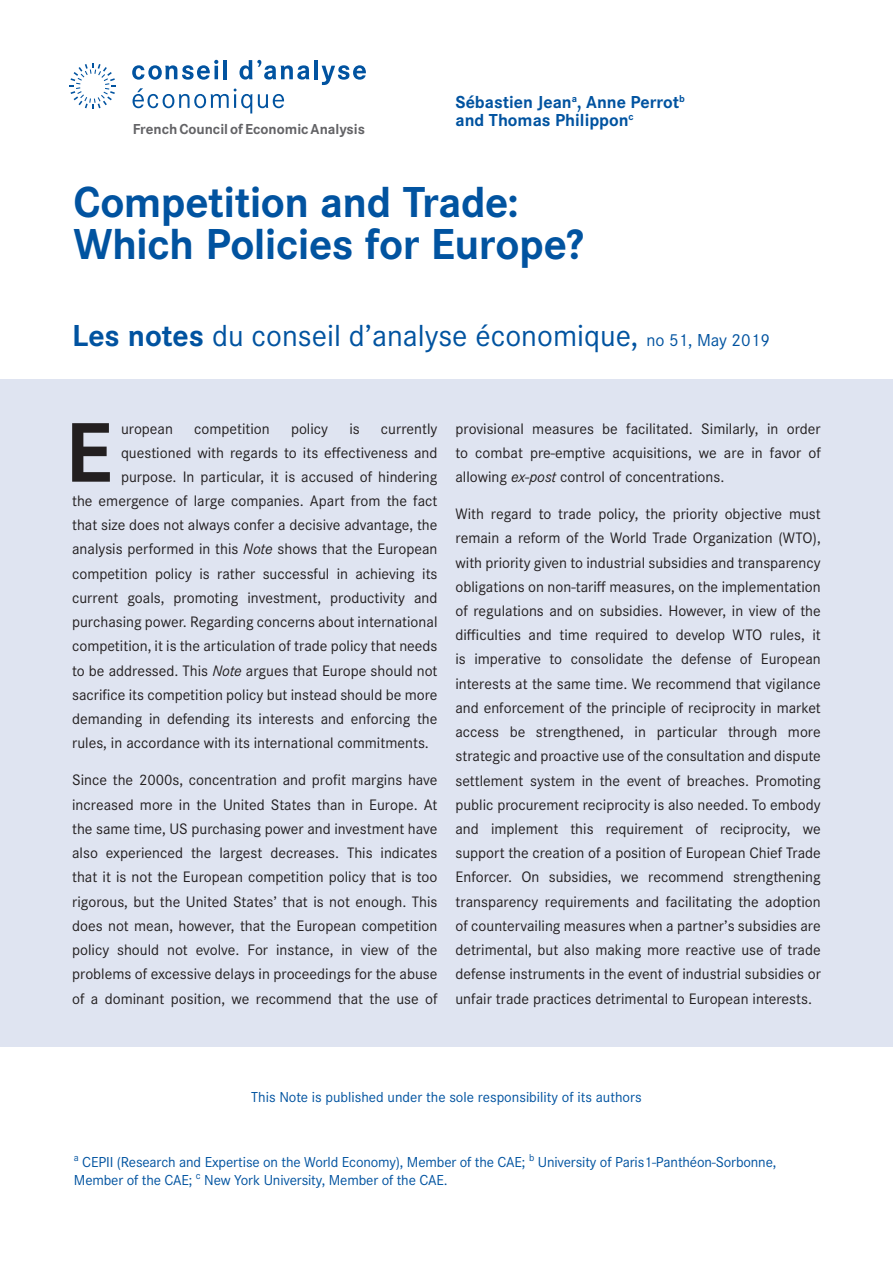
<style>
.page{position:relative;width:893px;height:1263px;background:#fff}
.page>*{position:absolute;margin:0;border:0;box-sizing:border-box;transform-origin:0 0}
.Résumé____lettrine{font:700 87.75px "Corporate S";color:#231f20}
.Titre_de_la_Note{font:700 45px/42px "Corporate S";letter-spacing:-.015em;color:#0153a0}
.t1{font:31.5px "Corporate S";color:#0153a0}
.Auteurs{font:700 18px/18px "Corporate S";color:#0153a0}
.Résumé{font:15.75px/24.2px "Corporate S";color:#231f20;text-align:justify}
.Résumé____lettrine-2{font:15.75px "Corporate S";color:#231f20}
.Organisme{font:15px/18px "Corporate S";letter-spacing:-.01em;color:#0153a0}
.t2{font:700 15px "Corporate S";color:#636366}
.s1{font-weight:700}
.s2{font-size:18px}
.s3{font-style:italic}
</style>
<div class="page">
<div style="left:0;top:379px;width:893px;height:667px;background:#dfe4f1"></div>
<svg style="left:132px;top:60px;width:86px;height:20px"></svg>
<hr style="left:223px;top:60px;width:4px;height:19px;background:#0153a0">
<svg style="left:239px;top:60px;width:70px;height:20px"></svg>
<hr style="left:314px;top:60px;width:3px;height:19px;background:#0153a0">
<svg style="left:322px;top:65px;width:44px;height:20px"></svg>
<svg style="left:133px;top:88px;width:151px;height:25px"></svg>
<svg style="left:70px;top:63px;width:46px;height:46px"></svg>
<p class="t2" style="left:133px;top:118px;width:234px">French Council of Economic Analysis</p>
<p class="Auteurs" style="left:455px;top:93px;width:231px">Sébastien Jean<sup>a</sup>, Anne Perrot<sup>b </sup>and Thomas Philippon<sup>c</sup></p>
<p class="Titre_de_la_Note" style="left:73px;top:179px;width:511px">Competition and Trade:<br>Which Policies for Europe?</p>
<p class="t1" style="left:72px;top:315px;width:699px"><span class="s1">Les notes</span> du conseil d’analyse économique, <span class="s2">no 51, May 2019</span></p>
<p class="Résumé____lettrine" style="left:65px;top:392px;width:49px">E</p>
<p class="Résumé____lettrine-2" style="left:121px;top:418px;width:54px">uropean</p>
<p class="Résumé____lettrine-2" style="left:194px;top:418px;width:77px">competition</p>
<p class="Résumé____lettrine-2" style="left:291px;top:418px;width:39px">policy</p>
<p class="Résumé____lettrine-2" style="left:349px;top:418px;width:12px">is</p>
<p class="Résumé____lettrine-2" style="left:381px;top:418px;width:58px">currently</p>
<p class="Résumé____lettrine-2" style="left:121px;top:442px;width:318px">questioned with regards to its effectiveness and</p>
<p class="Résumé____lettrine-2" style="left:121px;top:466px;width:318px">purpose. In particular, it is accused of hindering</p>
<p class="Résumé____lettrine-2" style="left:72px;top:490px;width:367px">the emergence of large companies. Apart from the fact</p>
<p class="Résumé____lettrine-2" style="left:72px;top:515px;width:367px">that size does not always confer a decisive advantage, the</p>
<p class="Résumé____lettrine-2" style="left:72px;top:539px;width:367px">analysis performed in this <span class="s3">Note</span> shows that the European</p>
<p class="Résumé____lettrine-2" style="left:72px;top:563px;width:367px">competition policy is rather successful in achieving its</p>
<p class="Résumé____lettrine-2" style="left:72px;top:587px;width:367px">current goals, promoting investment, productivity and</p>
<p class="Résumé____lettrine-2" style="left:72px;top:612px;width:367px">purchasing power. Regarding concerns about international</p>
<p class="Résumé____lettrine-2" style="left:72px;top:636px;width:367px">competition, it is the articulation of trade policy that needs</p>
<p class="Résumé____lettrine-2" style="left:72px;top:660px;width:367px">to be addressed. This <span class="s3">Note</span> argues that Europe should not</p>
<p class="Résumé____lettrine-2" style="left:72px;top:684px;width:367px">sacrifice its competition policy but instead should be more</p>
<p class="Résumé____lettrine-2" style="left:72px;top:708px;width:367px">demanding in defending its interests and enforcing the</p>
<p class="Résumé____lettrine-2" style="left:72px;top:733px;width:358px">rules, in accordance with its international commitments.</p>
<p class="Résumé" style="left:72px;top:767px;width:367px">Since the 2000s, concentration and profit margins have increased more in the United States than in Europe. At the same time, US purchasing power and investment have also experienced the largest decreases. This indicates that it is not the European competition policy that is too rigorous, but the United States’ that is not enough. This does not mean, however, that the European competition policy should not evolve. For instance, in view of the problems of excessive delays in proceedings for the abuse of a dominant position, we recommend that the use of</p>
<p class="Résumé" style="left:455px;top:416px;width:367px">provisional measures be facilitated. Similarly, in order to combat pre-emptive acquisitions, we are in favor of allowing <span class="s3">ex-post</span> control of concentrations.</p>
<p class="Résumé" style="left:455px;top:501px;width:367px">With regard to trade policy, the priority objective must remain a reform of the World Trade Organization (WTO), with priority given to industrial subsidies and transparency obligations on non-tariff measures, on the implementation of regulations and on subsidies. However, in view of the difficulties and time required to develop WTO rules, it is imperative to consolidate the defense of European interests at the same time. We recommend that vigilance and enforcement of the principle of reciprocity in market access be strengthened, in particular through more strategic and proactive use of the consultation and dispute settlement system in the event of breaches. Promoting public procurement reciprocity is also needed. To embody and implement this requirement of reciprocity, we support the creation of a position of European Chief Trade Enforcer. On subsidies, we recommend strengthening transparency requirements and facilitating the adoption of countervailing measures when a partner’s subsidies are detrimental, but also making more reactive use of trade defense instruments in the event of industrial subsidies or unfair trade practices detrimental to European interests.</p>
<p class="Organisme" style="left:251px;top:1088px;width:392px">This Note is published under the sole responsibility of its authors</p>
<p class="Organisme" style="left:74px;top:1152px;width:704px"><sup>a</sup> CEPII (Research and Expertise on the World Economy), Member of the CAE; <sup>b</sup> University of Paris1-Panthéon-Sorbonne,<br>Member of the CAE; <sup>c</sup> New York University, Member of the CAE.</p>
</div>
